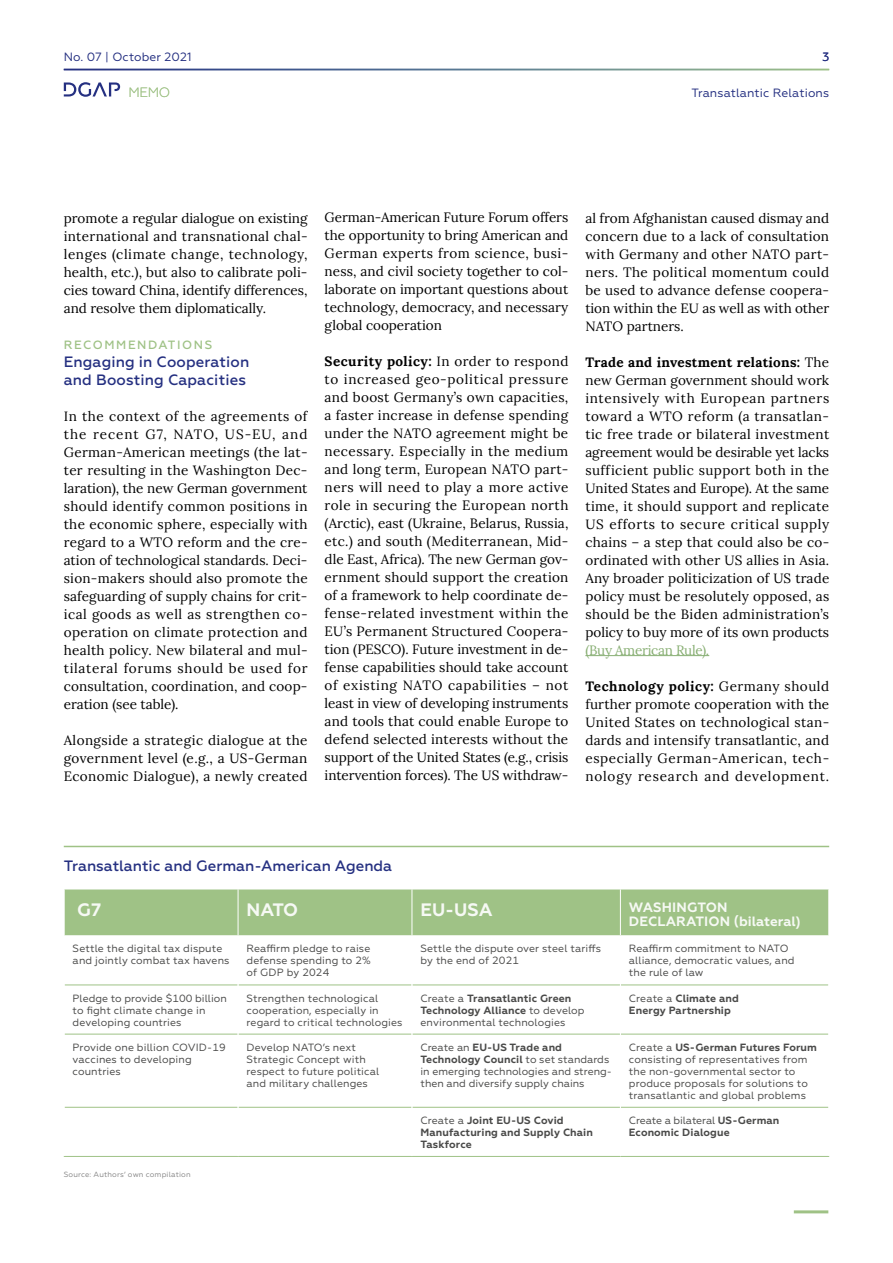
<style>
.page{position:relative;width:893px;height:1263px;background:#fff}
.page>*{position:absolute;margin:0;border:0;box-sizing:border-box;transform-origin:0 0}
.t1{font:700 18px "Geometria";color:#f6f9f4}
.t2{font:500 15px/18px "Geometria";letter-spacing:.01em;color:#253081}
.t3{font:13.5px/18px "Lora";letter-spacing:.005em;color:#000;text-align:justify}
.t4{font:700 13.5px/13.5px "Geometria";letter-spacing:.01em;color:#f6f9f4}
.t5{font:13.5px "Lora";letter-spacing:-.02em;color:#87ae72}
.t6{font:300 13.5px "Geometria";color:#9fc286}
.t7{font:12px "Geometria";letter-spacing:.01em;color:#253081}
.t8{font:500 12px "Geometria";letter-spacing:.13em;color:#9fc286}
.t9{font:10.5px/12px "Geometria";letter-spacing:.01em;color:#4a4a49}
.t10{font:700 10.5px/12px "Geometria";letter-spacing:.01em;color:#4a4a49}
.t11{font:7.5px "Geometria";letter-spacing:.02em;color:#878787}
.s1{font-weight:700}
.s2{font-weight:400}
</style>
<div class="page">
<svg style="left:64px;top:82px;width:56px;height:15px"></svg>
<hr style="left:794px;top:1210px;width:34px;height:3px;background:#9fc286">
<hr style="left:585px;top:655px;width:124px;height:1px;background:#87ae72">
<hr style="left:64px;top:846px;width:765px;height:1px;background:#9fc286">
<div style="left:65px;top:890px;width:763px;height:45px;background:#9fc286"></div>
<hr style="left:65px;top:984px;width:173px;height:1px;background:#9fc286">
<hr style="left:238px;top:984px;width:174px;height:1px;background:#9fc286">
<hr style="left:412px;top:984px;width:208px;height:1px;background:#9fc286">
<hr style="left:621px;top:984px;width:207px;height:1px;background:#9fc286">
<hr style="left:65px;top:1034px;width:173px;height:1px;background:#9fc286">
<hr style="left:238px;top:1034px;width:174px;height:1px;background:#9fc286">
<hr style="left:412px;top:1034px;width:208px;height:1px;background:#9fc286">
<hr style="left:621px;top:1034px;width:207px;height:1px;background:#9fc286">
<hr style="left:65px;top:1107px;width:173px;height:1px;background:#9fc286">
<hr style="left:238px;top:1107px;width:174px;height:1px;background:#9fc286">
<hr style="left:412px;top:1107px;width:208px;height:1px;background:#9fc286">
<hr style="left:621px;top:1107px;width:207px;height:1px;background:#9fc286">
<hr style="left:64px;top:1156px;width:174px;height:1px;background:#9fc286">
<hr style="left:238px;top:1156px;width:174px;height:1px;background:#9fc286">
<hr style="left:412px;top:1156px;width:208px;height:1px;background:#9fc286">
<hr style="left:620px;top:1156px;width:209px;height:1px;background:#9fc286">
<hr style="left:238px;top:889px;width:1px;height:46px;background:#fff">
<hr style="left:412px;top:889px;width:1px;height:46px;background:#fff">
<hr style="left:620px;top:889px;width:1px;height:46px;background:#fff">
<hr style="left:238px;top:936px;width:1px;height:49px;background:#fff">
<hr style="left:412px;top:936px;width:1px;height:49px;background:#fff">
<hr style="left:238px;top:1034px;width:1px;height:73px;background:#fff">
<hr style="left:412px;top:1034px;width:1px;height:73px;background:#fff">
<hr style="left:238px;top:1107px;width:1px;height:49px;background:#fff">
<hr style="left:412px;top:1107px;width:1px;height:49px;background:#fff">
<p class="t7" style="left:64px;top:49px;width:129px">No. 07 | October 2021</p>
<p class="t6" style="left:128px;top:84px;width:43px">MEMO</p>
<p class="t7" style="left:822px;top:49px;width:8px">3</p>
<p class="t7" style="left:692px;top:86px;width:139px">Transatlantic Relations</p>
<p class="t3" style="left:64px;top:208px;width:245px">promote a regular dialogue on existing international and transnational chal&shy;lenges (climate change, technology, health, etc.), but also to calibrate poli&shy;cies toward China, identify differences, and resolve them diplomatically.</p>
<p class="t8" style="left:64px;top:337px;width:150px">RECOMMENDATIONS</p>
<p class="t2" style="left:64px;top:352px;width:187px">Engaging in Cooperation and Boosting Capacities</p>
<p class="t3" style="left:64px;top:406px;width:245px">In the context of the agreements of the recent G7, NATO, US-EU, and German-American meetings (the lat&shy;ter resulting in the Washington Dec&shy;laration), the new German government should identify common positions in the economic sphere, especially with regard to a WTO reform and the cre&shy;ation of technological standards. Deci&shy;sion-makers should also promote the safeguarding of supply chains for crit&shy;ical goods as well as strengthen co&shy;operation on climate protection and health policy. New bilateral and mul&shy;tilateral forums should be used for consultation, coordination, and coop&shy;eration (see table).</p>
<p class="t3" style="left:64px;top:730px;width:245px">Alongside a strategic dialogue at the government level (e.g., a US-German Economic Dialogue), a newly created</p>
<p class="t3" style="left:325px;top:208px;width:245px">German-American Future Forum offers the opportunity to bring American and German experts from science, busi&shy;ness, and civil society together to col&shy;laborate on important questions about technology, democracy, and necessary global cooperation</p>
<p class="t3" style="left:325px;top:352px;width:245px"><span class="s1">Security policy:</span> In order to respond to increased geo-political pressure and boost Germany’s own capacities, a faster increase in defense spending under the NATO agreement might be necessary. Especially in the medium and long term, European NATO part&shy;ners will need to play a more active role in securing the European north (Arctic), east (Ukraine, Belarus, Russia, etc.) and south (Mediterranean, Mid&shy;dle East, Africa). The new German gov&shy;ernment should support the creation of a framework to help coordinate de&shy;fense-related investment within the EU’s Permanent Structured Coopera&shy;tion (PESCO). Future investment in de&shy;fense capabilities should take account of existing NATO capabilities – not least in view of developing instruments and tools that could enable Europe to defend selected interests without the support of the United States (e.g., crisis intervention forces). The US withdraw-</p>
<p class="t3" style="left:585px;top:208px;width:245px">al from Afghanistan caused dismay and concern due to a lack of consultation with Germany and other NATO part&shy;ners. The political momentum could be used to advance defense coopera&shy;tion within the EU as well as with other NATO partners.</p>
<p class="t3" style="left:585px;top:352px;width:245px"><span class="s1">Trade and investment relations:</span> The new German government should work intensively with European partners toward a WTO reform (a transatlan&shy;tic free trade or bilateral investment agreement would be desirable yet lacks sufficient public support both in the United States and Europe). At the same time, it should support and replicate US efforts to secure critical supply chains – a step that could also be co&shy;ordinated with other US allies in Asia.<br>Any broader politicization of US trade policy must be resolutely opposed, as should be the Biden administration’s policy to buy more of its own products</p>
<p class="t5" style="left:585px;top:639px;width:125px">(Buy American Rule).</p>
<p class="t3" style="left:585px;top:676px;width:245px"><span class="s1">Technology policy:</span> Germany should further promote cooperation with the United States on technological stan&shy;dards and intensify transatlantic, and especially German-American, tech&shy;nology research and development.</p>
<p class="t2" style="left:64px;top:856px;width:330px">Transatlantic and German-American Agenda</p>
<h1 class="t1" style="left:77px;top:899px;width:26px">G7</h1>
<h1 class="t1" style="left:247px;top:899px;width:53px">NATO</h1>
<h1 class="t1" style="left:420px;top:899px;width:74px">EU-USA</h1>
<p class="t4" style="left:629px;top:901px;width:173px">WASHINGTON<br>DECLARATION (bilateral)</p>
<p class="t9" style="left:73px;top:943px;width:158px">Settle the digital tax dispute and jointly combat tax havens</p>
<p class="t9" style="left:247px;top:943px;width:126px;text-align:justify">Reaffirm pledge to raise defense spending to 2% of GDP by 2024</p>
<p class="t9" style="left:420px;top:943px;width:182px">Settle the dispute over steel tariffs by the end of 2021</p>
<p class="t9" style="left:629px;top:943px;width:167px">Reaffirm commitment to NATO alliance, democratic values, and the rule of law</p>
<p class="t9" style="left:73px;top:992px;width:156px">Pledge to provide $100 billion to fight climate change in developing countries</p>
<p class="t9" style="left:247px;top:992px;width:158px">Strengthen technological cooperation, especially in regard to critical technologies</p>
<p class="t9" style="left:420px;top:992px;width:166px">Create a <span class="s1">Transatlantic Green<br>Technology Alliance</span> to develop environmental technologies</p>
<p class="t10" style="left:629px;top:992px;width:111px"><span class="s2">Create a</span> Climate and<br>Energy Partnership</p>
<p class="t9" style="left:73px;top:1041px;width:155px">Provide one billion COVID-19 vaccines to developing countries</p>
<p class="t9" style="left:247px;top:1041px;width:134px">Develop NATO’s next<br>Strategic Concept with respect to future political and military challenges</p>
<p class="t9" style="left:420px;top:1041px;width:193px">Create an <span class="s1">EU-US Trade and Technology Council</span> to set standards in emerging technologies and streng&shy;then and diversify supply chains</p>
<p class="t9" style="left:629px;top:1041px;width:189px">Create a <span class="s1">US-German Futures Forum </span>consisting of representatives from the non-governmental sector to produce proposals for solutions to transatlantic and global problems</p>
<p class="t10" style="left:420px;top:1114px;width:174px"><span class="s2">Create a</span> Joint EU-US Covid<br>Manufacturing and Supply Chain<br>Taskforce</p>
<p class="t10" style="left:629px;top:1114px;width:152px"><span class="s2">Create a bilateral</span> US-German<br>Economic Dialogue</p>
<p class="t11" style="left:64px;top:1170px;width:128px">Source: Authors’ own compilation</p>
</div>
